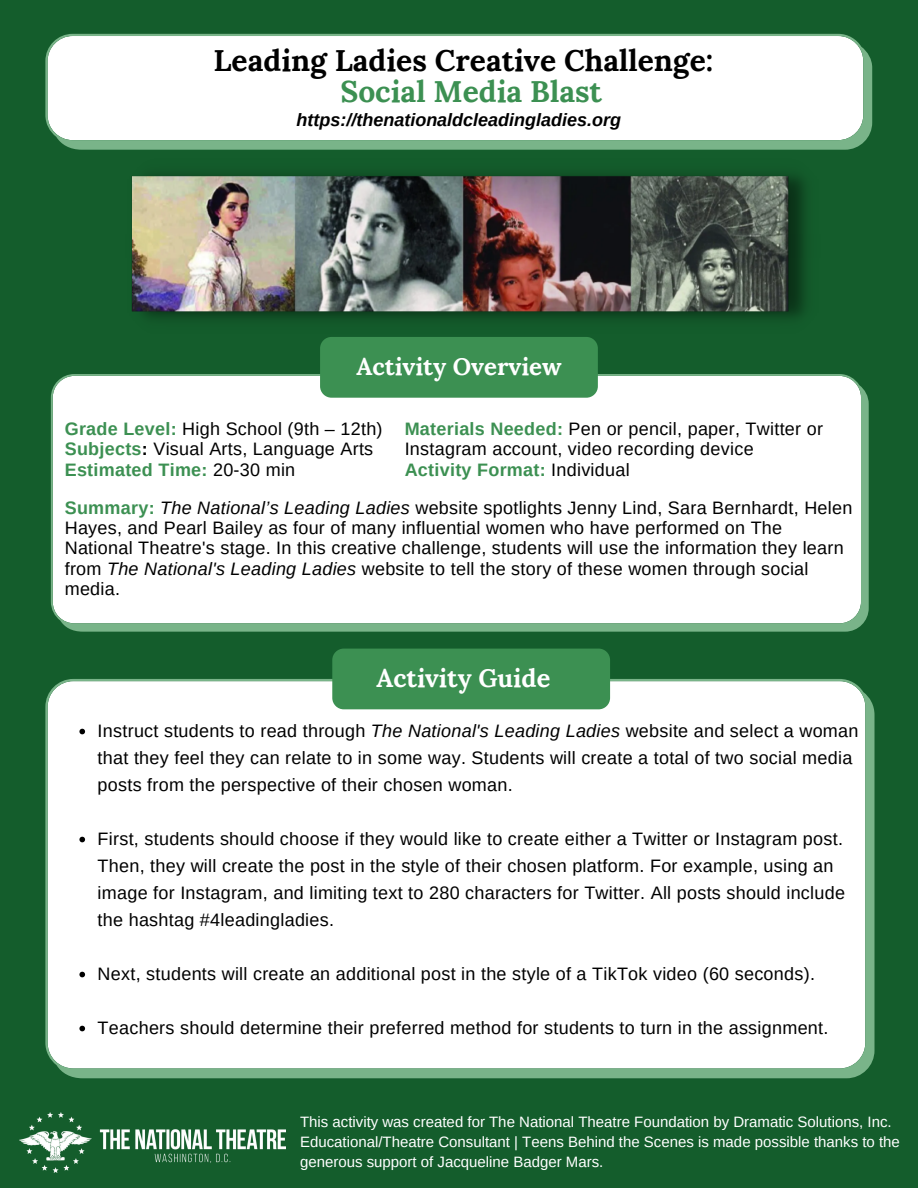
<style>
.page{position:relative;width:918px;height:1188px;background:#145d2c}
.page>*{position:absolute;margin:0;border:0;box-sizing:border-box;transform-origin:0 0}
.t1{font:700 30px "Lora";color:#000}
.t2{font:700 30px "Lora";color:#3c9052}
.t3{font:700 25.35px "Lora";color:#fff}
.t4{font:700 24px "Lora";color:#fff}
.t5{font:18px/27px "Arimo";letter-spacing:.015em;color:#000}
.t6{font:700 18px "Arimo";letter-spacing:.015em;color:#3c9052}
.t7{font:italic 700 18px "Arimo";color:#000}
.t8{font:15px/20.2px "Arimo";color:#fff}
.s1{font-weight:700;color:#3c9052}
.s2{font-weight:700}
.s3{font-weight:400;color:#000}
.s4{font-style:italic}
</style>
<div class="page">
<img style="left:131px;top:174px;width:675px;height:145px">
<div style="left:45px;top:679px;width:830px;height:399px;background:#fff"></div>
<svg style="left:79px;top:729px;width:6px;height:5px"></svg>
<svg style="left:79px;top:837px;width:6px;height:5px"></svg>
<svg style="left:79px;top:972px;width:6px;height:5px"></svg>
<svg style="left:79px;top:1026px;width:6px;height:5px"></svg>
<div style="left:332px;top:649px;width:278px;height:60px;background:#3c9052;border-radius:11px"></div>
<div style="left:51px;top:374px;width:818px;height:258px;background:#fff"></div>
<div style="left:320px;top:337px;width:278px;height:61px;background:#3c9052;border-radius:11px"></div>
<svg style="left:45px;top:34px;width:827px;height:116px;background:#ecf4ee"></svg>
<img style="left:20px;top:1113px;width:265px;height:59px">
<p class="t1" style="left:214px;top:41px;width:501px">Leading Ladies Creative Challenge:</p>
<p class="t2" style="left:340px;top:72px;width:263px">Social Media Blast</p>
<p class="t7" style="left:296px;top:110px;width:326px">https://thenationaldcleadingladies.org</p>
<p class="t4" style="left:356px;top:351px;width:207px">Activity Overview</p>
<p class="t5" style="left:65px;top:415px;width:319px"><span class="s1">Grade Level:</span> High School (9th – 12th)</p>
<p class="t5" style="left:65px;top:436px;width:310px"><span class="s1">Subjects</span><span class="s2">:</span> Visual Arts, Language Arts</p>
<p class="t6" style="left:65px;top:459px;width:232px">Estimated Time: <span class="s3">20-30 min</span></p>
<p class="t5" style="left:405px;top:419px;width:420px;line-height:20.2px"><span class="s1">Materials Needed:</span> Pen or pencil, paper, Twitter or<br>Instagram account, video recording device</p>
<p class="t6" style="left:405px;top:459px;width:227px">Activity Format: <span class="s3">Individual</span></p>
<p class="t5" style="left:65px;top:497px;width:789px;line-height:20.2px"><span class="s1">Summary:</span> <span class="s4">The National’s Leading Ladies</span> website spotlights Jenny Lind, Sara Bernhardt, Helen Hayes, and Pearl Bailey as four of many influential women who have performed on The National Theatre's stage. In this creative challenge, students will use the information they learn from <span class="s4">The National's Leading Ladies</span> website to tell the story of these women through social media.</p>
<p class="t3" style="left:376px;top:662px;width:175px">Activity Guide</p>
<p class="t5" style="left:98px;top:717px;width:762px">Instruct students to read through <span class="s4">The National's Leading Ladies</span> website and select a woman that they feel they can relate to in some way. Students will create a total of two social media posts from the perspective of their chosen woman.</p>
<p class="t5" style="left:98px;top:825px;width:749px">First, students should choose if they would like to create either a Twitter or Instagram post.<br>Then, they will create the post in the style of their chosen platform. For example, using an image for Instagram, and limiting text to 280 characters for Twitter. All posts should include the hashtag #4leadingladies.</p>
<p class="t5" style="left:98px;top:960px;width:719px">Next, students will create an additional post in the style of a TikTok video (60 seconds).</p>
<p class="t5" style="left:98px;top:1014px;width:732px">Teachers should determine their preferred method for students to turn in the assignment.</p>
<p class="t8" style="left:300px;top:1111px;width:601px">This activity was created for The National Theatre Foundation by Dramatic Solutions, Inc.<br>Educational/Theatre Consultant | Teens Behind the Scenes is made possible thanks to the generous support of Jacqueline Badger Mars.</p>
</div>
